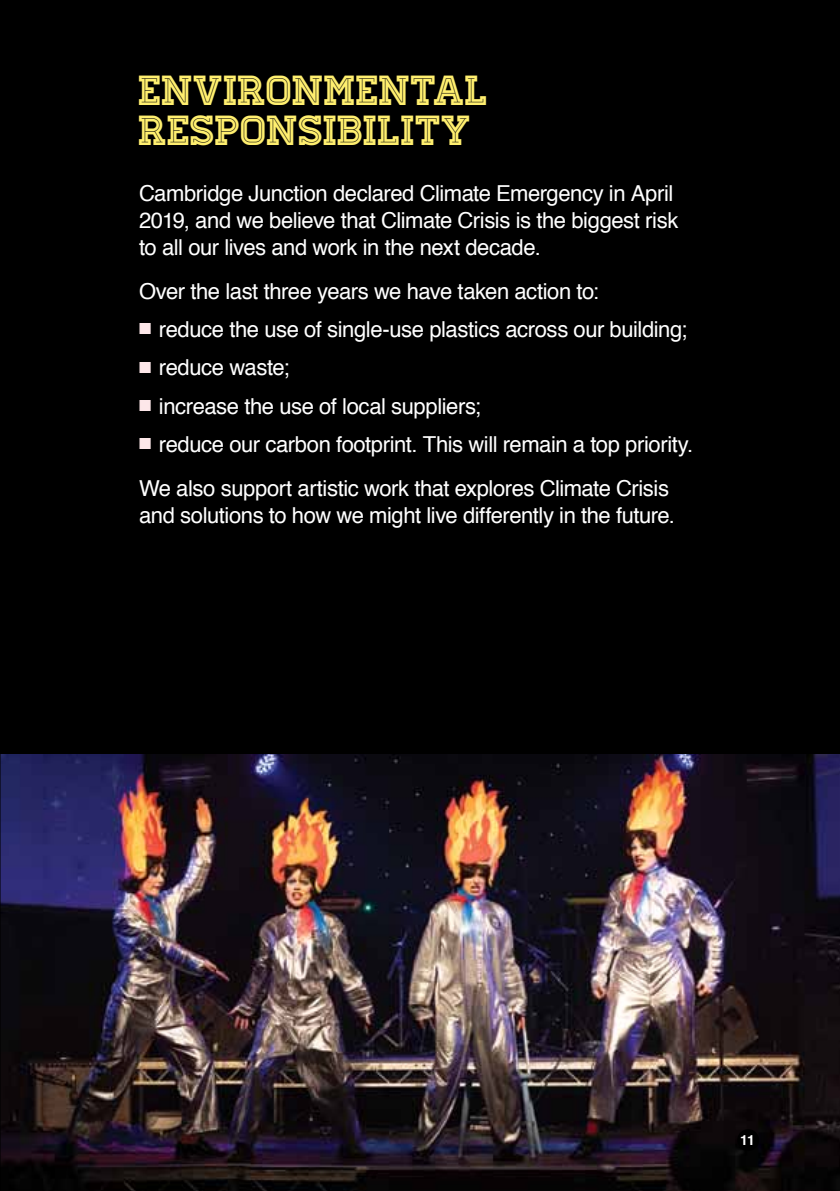
<style>
.page{position:relative;width:840px;height:1191px;background:#fff}
.page>*{position:absolute;margin:0;border:0;box-sizing:border-box;transform-origin:0 0}
.t1{font:42px/40px "Homestead Inline";letter-spacing:-.005em;color:#ffef6f}
.t2{font:22px/27px "Helvetica";letter-spacing:-.02em;color:#fff}
.t3{font:700 14px "Helvetica";color:#fff}
.s1{color:#fde7e9}
</style>
<div class="page">
<div style="left:0;top:0;width:839px;height:1191px;background:#000"></div>
<img style="left:0;top:754px;width:839px;height:437px">
<div style="left:736px;top:1129px;width:22px;height:22px;background:#000;border-radius:50%"></div>
<h1 class="t1" style="left:139px;top:71px;width:351px">ENVIRONMENTAL<br>RESPONSIBILITY</h1>
<p class="t2" style="left:139px;top:181px;width:540px">Cambridge Junction declared Climate Emergency in April<br>2019, and we believe that Climate Crisis is the biggest risk to all our lives and work in the next decade.</p>
<p class="t2" style="left:139px;top:279px;width:461px">Over the last three years we have taken action to:</p>
<p class="t2" style="left:139px;top:318px;width:549px"><span class="s1">■</span> reduce the use of single-use plastics across our building;</p>
<p class="t2" style="left:139px;top:356px;width:152px"><span class="s1">■</span> reduce waste;</p>
<p class="t2" style="left:139px;top:394px;width:343px"><span class="s1">■</span> increase the use of local suppliers;</p>
<p class="t2" style="left:139px;top:424px;width:555px;line-height:44px"><span class="s1">■</span> reduce our carbon footprint. This will remain a top priority.<br>We also support artistic work that explores Climate Crisis</p>
<p class="t2" style="left:139px;top:504px;width:537px">and solutions to how we might live differently in the future.</p>
<p class="t3" style="left:739px;top:1134px;width:16px">11</p>
</div>
